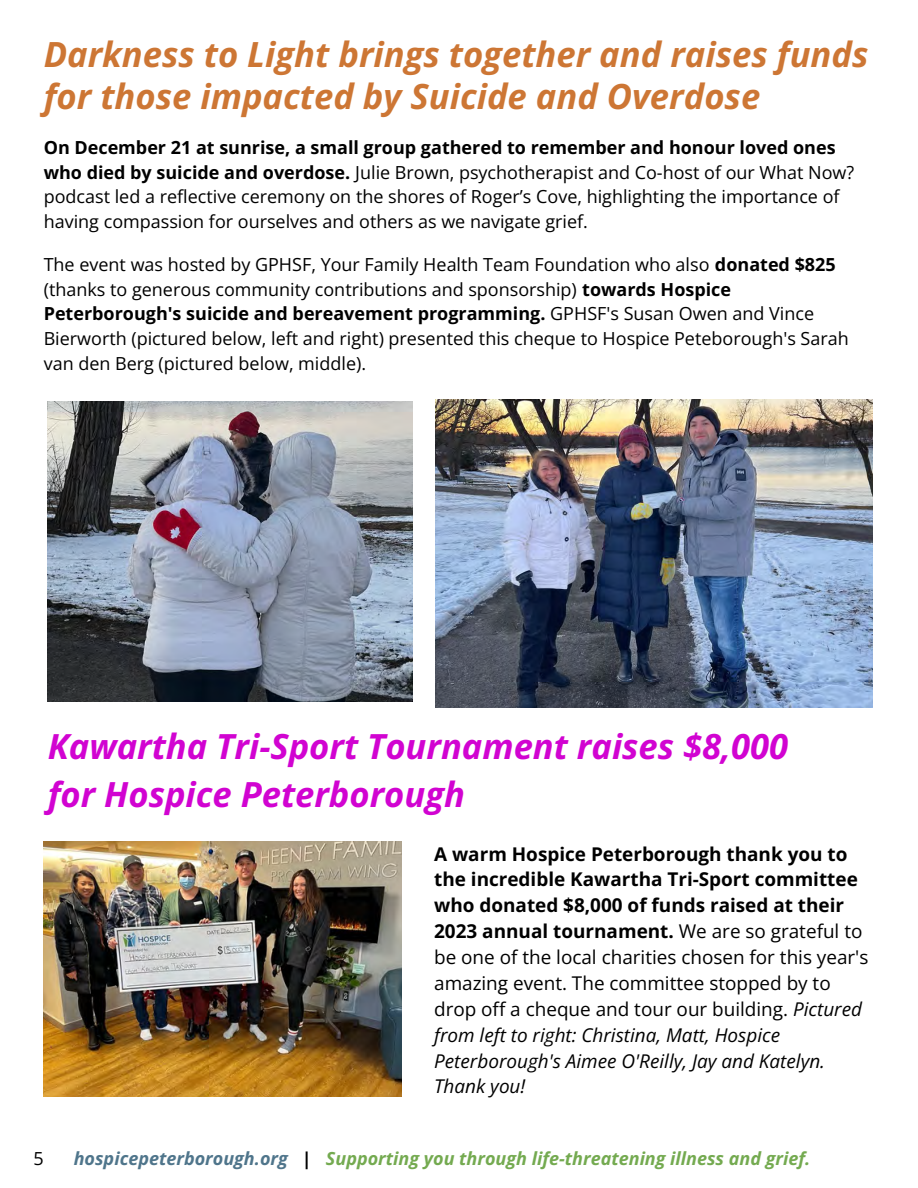
<style>
.page{position:relative;width:918px;height:1188px;background:#fff}
.page>*{position:absolute;margin:0;border:0;box-sizing:border-box;transform-origin:0 0}
.t1{font:italic 700 34.65px/42.8px "Open Sans";color:#cd7634}
.t2{font:italic 700 34.5px/48.3px "Open Sans";color:#d103d1}
.t3{font:700 18.9px/25.8px "Open Sans";color:#000}
.t4{font:18px/24.8px "Open Sans";color:#000}
.t5{font:italic 700 18px "Open Sans";color:#74aa50}
.s1{font-weight:700}
.s2{font-weight:400}
.s3{font-weight:400;font-style:italic}
.s4{color:#4f758b}
.s5{color:#000}
</style>
<div class="page">
<img style="left:44px;top:841px;width:357px;height:256px">
<img style="left:48px;top:401px;width:364px;height:301px">
<img style="left:436px;top:400px;width:436px;height:308px">
<p class="t1" style="left:44px;top:32px;width:826px">Darkness to Light brings together and raises funds for those impacted by Suicide and Overdose</p>
<h1 class="t4" style="left:44px;top:134px;width:812px"><span class="s1">On December 21 at sunrise, a small group gathered to remember and honour loved ones who died by suicide and overdose.</span> Julie Brown, psychotherapist and Co-host of our What Now? podcast led a reflective ceremony on the shores of Roger’s Cove, highlighting the importance of having compassion for ourselves and others as we navigate grief.</h1>
<p class="t4" style="left:44px;top:251px;width:807px">The event was hosted by GPHSF, Your Family Health Team Foundation who also <span class="s1">donated $825 </span>(thanks to generous community contributions and sponsorship) <span class="s1">towards Hospice Peterborough's suicide and bereavement programming.</span> GPHSF's Susan Owen and Vince Bierworth (pictured below, left and right) presented this cheque to Hospice Peteborough's Sarah van den Berg (pictured below, middle).</p>
<p class="t2" style="left:48px;top:722px;width:742px">Kawartha Tri-Sport Tournament raises $8,000 for Hospice Peterborough</p>
<p class="t3" style="left:434px;top:840px;width:436px">A warm Hospice Peterborough thank you to the incredible Kawartha Tri-Sport committee who donated $8,000 of funds raised at their 2023 annual tournament. <span class="s2">We are so grateful to be one of the local charities chosen for this year's amazing event. The committee stopped by to drop off a cheque and tour our building.</span> <span class="s3">Pictured from left to right: Christina, Matt, Hospice Peterborough's Aimee O'Reilly, Jay and Katelyn.<br>Thank you!</span></p>
<p class="t4" style="left:33px;top:1146px;width:12px">5</p>
<p class="t5" style="left:74px;top:1146px;width:738px"><span class="s4">hospicepeterborough.org</span> <span class="s5">|</span> Supporting you through life-threatening illness and grief.</p>
</div>
